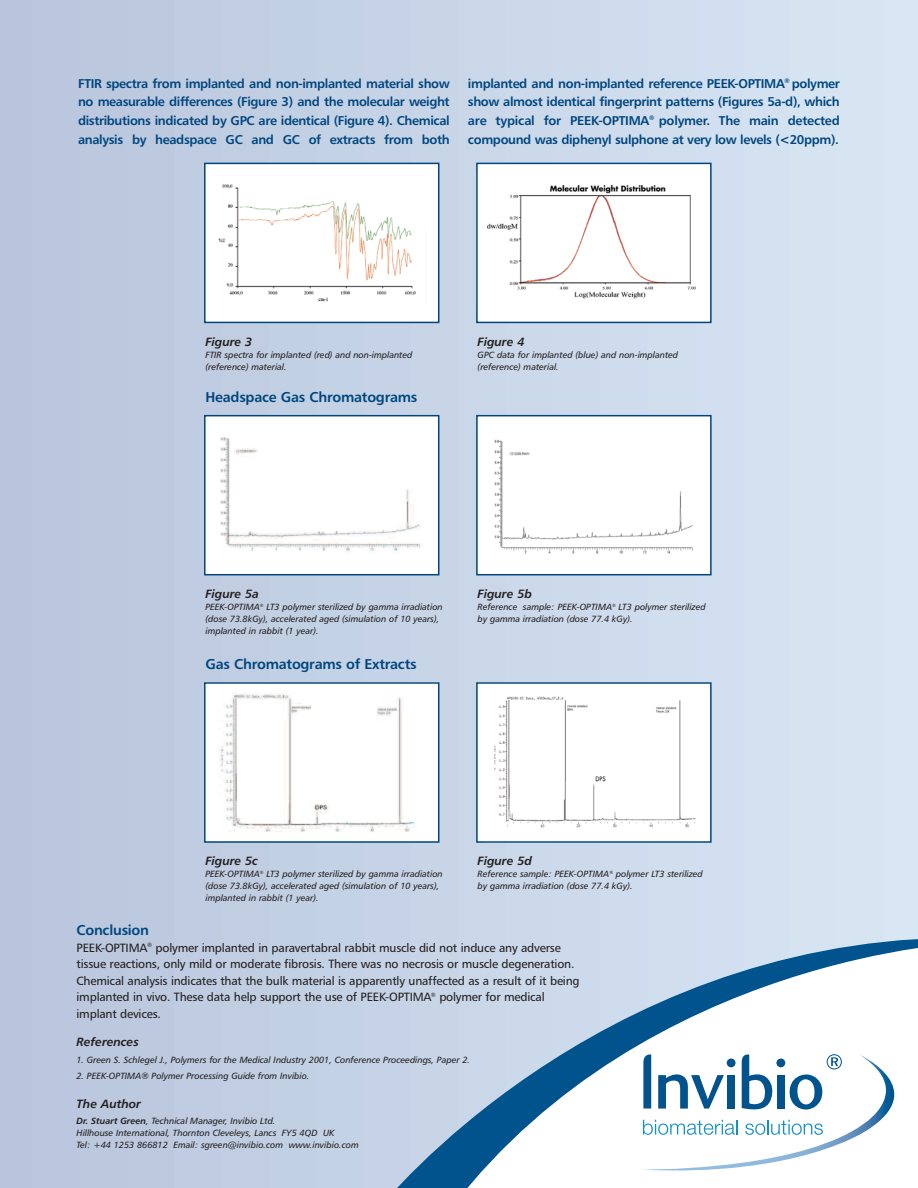
<style>
.page{position:relative;width:918px;height:1188px;background:#fff}
.page>*{position:absolute;margin:0;border:0;box-sizing:border-box;transform-origin:0 0}
.t1{font:14.25px "Humanist 777 BT Bold B";letter-spacing:-.02em;color:#00467e}
.t2{font:12.75px/18.8px "Humanist 777 BT Bold B";letter-spacing:-.03em;color:#00467e;text-align:justify}
.t3{font:12px/16.5px "Humanist 777 BT Roman B";letter-spacing:-.015em;color:#231f20}
.t4{font:12px "Humanist 777 BT Bold Italic B";letter-spacing:-.005em;color:#231f20}
.t5{font:9px/12px "Humanist 777 BT Italic B";letter-spacing:-.005em;color:#231f20}
.s1{font-family:"Humanist 777 BT Bold Italic B"}
</style>
<div class="page">
<div style="left:0;top:0;width:37px;height:1188px;background:#b9c5dc"></div>
<div style="left:29px;top:0;width:56px;height:1188px;background:#bac7de"></div>
<div style="left:76px;top:0;width:56px;height:1188px;background:#bbc8de"></div>
<div style="left:124px;top:0;width:55px;height:1188px;background:#bdc9df"></div>
<div style="left:171px;top:0;width:56px;height:1188px;background:#c0cce1"></div>
<div style="left:218px;top:0;width:56px;height:1188px;background:#c1cee2"></div>
<div style="left:266px;top:0;width:55px;height:1188px;background:#c2d0e4"></div>
<div style="left:313px;top:0;width:56px;height:1188px;background:#c4d2e5"></div>
<div style="left:360px;top:0;width:56px;height:1188px;background:#c6d3e6"></div>
<div style="left:408px;top:0;width:55px;height:1188px;background:#c8d5e7"></div>
<div style="left:455px;top:0;width:56px;height:1188px;background:#c9d7e9"></div>
<div style="left:502px;top:0;width:56px;height:1188px;background:#cbd9ea"></div>
<div style="left:549px;top:0;width:56px;height:1188px;background:#cddaec"></div>
<div style="left:597px;top:0;width:55px;height:1188px;background:#cfdced"></div>
<div style="left:644px;top:0;width:56px;height:1188px;background:#d1deee"></div>
<div style="left:691px;top:0;width:56px;height:1188px;background:#d2dff0"></div>
<div style="left:739px;top:0;width:55px;height:1188px;background:#d4e1f1"></div>
<div style="left:786px;top:0;width:56px;height:1188px;background:#d6e4f2"></div>
<div style="left:833px;top:0;width:56px;height:1188px;background:#d7e5f3"></div>
<div style="left:881px;top:0;width:37px;height:1188px;background:#d9e7f4"></div>
<div style="left:205px;top:163px;width:234px;height:159px;background:#fff"></div>
<img style="left:218px;top:184px;width:198px;height:118px">
<div style="left:204px;top:163px;width:235px;height:160px;border:2px solid #00467e"></div>
<div style="left:477px;top:163px;width:234px;height:159px;background:#fff"></div>
<img style="left:487px;top:185px;width:209px;height:114px">
<div style="left:476px;top:163px;width:236px;height:160px;border:2px solid #00467e"></div>
<div style="left:205px;top:416px;width:234px;height:159px;background:#fff"></div>
<img style="left:220px;top:437px;width:202px;height:115px">
<div style="left:204px;top:415px;width:235px;height:160px;border:2px solid #00467e"></div>
<div style="left:477px;top:416px;width:234px;height:159px;background:#fff"></div>
<img style="left:494px;top:439px;width:199px;height:115px">
<div style="left:476px;top:415px;width:236px;height:160px;border:2px solid #00467e"></div>
<div style="left:205px;top:683px;width:234px;height:159px;background:#fff"></div>
<img style="left:219px;top:692px;width:196px;height:140px">
<div style="left:204px;top:682px;width:235px;height:161px;border:2px solid #00467e"></div>
<div style="left:477px;top:683px;width:234px;height:159px;background:#fff"></div>
<img style="left:494px;top:696px;width:202px;height:132px">
<div style="left:476px;top:682px;width:236px;height:161px;border:2px solid #00467e"></div>
<svg style="left:397px;top:939px;width:521px;height:249px"></svg>
<svg style="left:641px;top:1053px;width:261px;height:125px;background:#d7e5ee"></svg>
<p class="t2" style="left:78px;top:75px;width:373px">FTIR spectra from implanted and non-implanted material show no measurable differences (Figure 3) and the molecular weight distributions indicated by GPC are identical (Figure 4). Chemical analysis by headspace GC and GC of extracts from both</p>
<p class="t2" style="left:468px;top:75px;width:373px">implanted and non-implanted reference PEEK-OPTIMA<sup>®</sup> polymer show almost identical fingerprint patterns (Figures 5a-d), which are typical for PEEK-OPTIMA<sup>®</sup> polymer. The main detected compound was diphenyl sulphone at very low levels (&lt;20ppm).</p>
<h3 class="t4" style="left:206px;top:337px;width:48px">Figure 3</h3>
<p class="t5" style="left:206px;top:349px;width:208px">FTIR spectra for implanted (red) and non-implanted (reference) material.</p>
<h1 class="t1" style="left:206px;top:391px;width:213px">Headspace Gas Chromatograms</h1>
<h3 class="t4" style="left:478px;top:337px;width:48px">Figure 4</h3>
<p class="t5" style="left:478px;top:349px;width:202px">GPC data for implanted (blue) and non-implanted (reference) material.</p>
<h3 class="t4" style="left:206px;top:589px;width:55px">Figure 5a</h3>
<p class="t5" style="left:206px;top:602px;width:239px">PEEK-OPTIMA<sup>®</sup> LT3 polymer sterilized by gamma irradiation (dose 73.8kGy), accelerated aged (simulation of 10 years), implanted in rabbit (1 year).</p>
<h1 class="t1" style="left:206px;top:658px;width:213px">Gas Chromatograms of Extracts</h1>
<h3 class="t4" style="left:478px;top:589px;width:56px">Figure 5b</h3>
<p class="t5" style="left:478px;top:602px;width:230px">Reference sample: PEEK-OPTIMA<sup>®</sup> LT3 polymer sterilized by gamma irradiation (dose 77.4 kGy).</p>
<h3 class="t4" style="left:206px;top:856px;width:54px">Figure 5c</h3>
<p class="t5" style="left:206px;top:869px;width:239px">PEEK-OPTIMA<sup>®</sup> LT3 polymer sterilized by gamma irradiation (dose 73.8kGy), accelerated aged (simulation of 10 years), implanted in rabbit (1 year).</p>
<h3 class="t4" style="left:478px;top:856px;width:56px">Figure 5d</h3>
<p class="t5" style="left:478px;top:869px;width:227px">Reference sample: PEEK-OPTIMA<sup>®</sup> polymer LT3 sterilized by gamma irradiation (dose 77.4 kGy).</p>
<h1 class="t1" style="left:77px;top:925px;width:74px">Conclusion</h1>
<p class="t3" style="left:77px;top:940px;width:505px">PEEK-OPTIMA<sup>®</sup> polymer implanted in paravertabral rabbit muscle did not induce any adverse tissue reactions, only mild or moderate fibrosis. There was no necrosis or muscle degeneration.<br>Chemical analysis indicates that the bulk material is apparently unaffected as a result of it being implanted in vivo. These data help support the use of PEEK-OPTIMA<sup>®</sup> polymer for medical implant devices.</p>
<h3 class="t4" style="left:77px;top:1037px;width:64px">References</h3>
<p class="t5" style="left:77px;top:1054px;width:395px">1. Green S. Schlegel J., Polymers for the Medical Industry 2001, Conference Proceedings, Paper 2.</p>
<p class="t5" style="left:77px;top:1071px;width:235px">2. PEEK-OPTIMA® Polymer Processing Guide from Invibio.</p>
<h3 class="t4" style="left:77px;top:1099px;width:66px">The Author</h3>
<p class="t5" style="left:77px;top:1116px;width:284px"><span class="s1">Dr. Stuart Green</span>, Technical Manager, Invibio Ltd.<br>Hillhouse International, Thornton Cleveleys, Lancs FY5 4QD UK<br>Tel: +44 1253 866812 Email: sgreen@invibio.com www.invibio.com</p>
</div>
